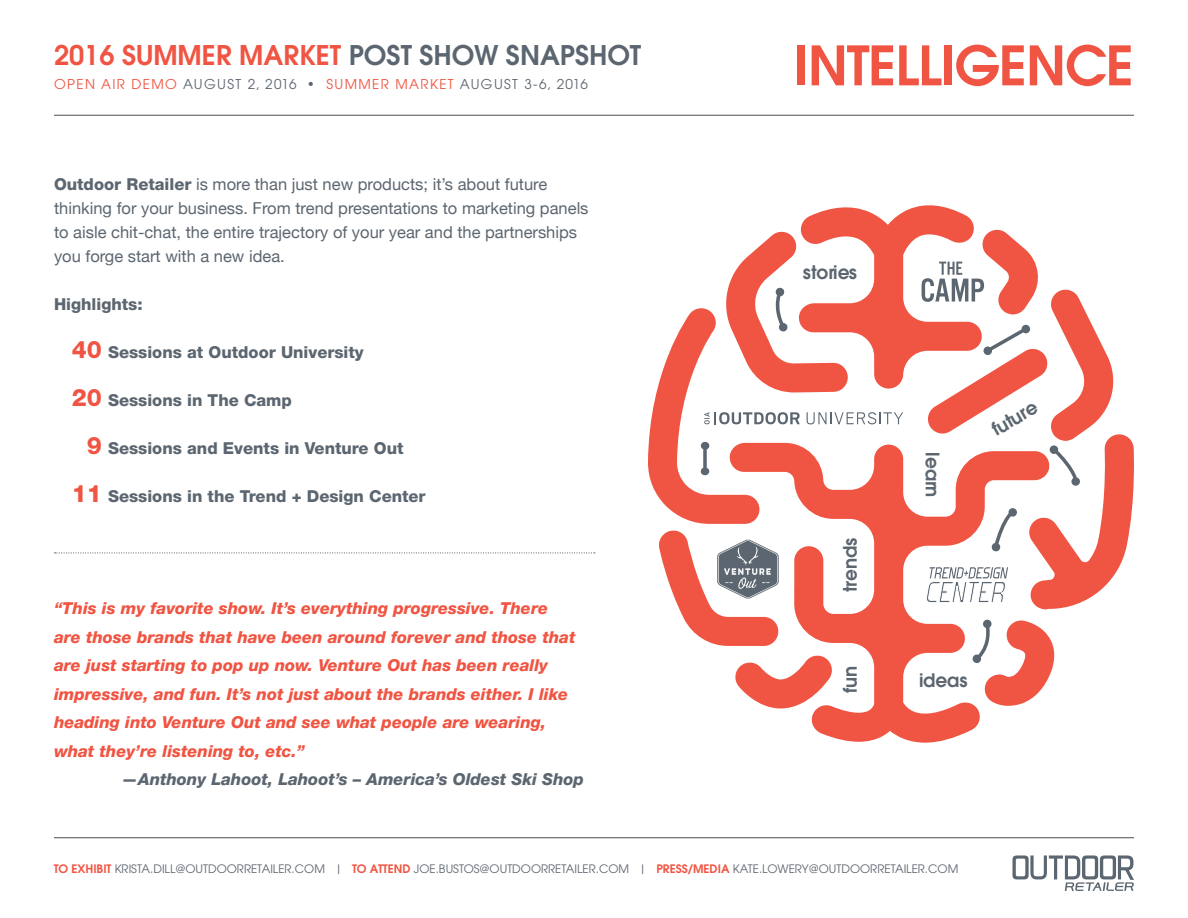
<style>
.page{position:relative;width:1188px;height:918px;background:#fff}
.page>*{position:absolute;margin:0;border:0;box-sizing:border-box;transform-origin:0 0}
.t1{font:600 54px "Avant Garde";letter-spacing:-.02em;color:#f05442}
.t2{font:600 27px "Avant Garde";color:#f05442}
.t3{font:600 18.45px "Avant Garde";color:#5c6670}
.t4{font:italic 800 16.5px/28.5px "Helvetica Neue";color:#f05442}
.t5{font:16.5px/24px "Helvetica Neue";color:#5c6670}
.t6{font:800 16.5px "Helvetica Neue";color:#5c6670}
.t7{font:italic 800 16.5px "Helvetica Neue";color:#5c6670}
.t8{font:13.5px "Avant Garde";letter-spacing:.1em;color:#5c6670}
.t9{font:11.7px "Avant Garde";color:#5c6670}
.s1{color:#5c6670}
.s2{color:#f05442}
.s3{font-weight:800}
.s4{font-size:24px;color:#f05442}
.s5{font-weight:600;color:#f05442}
</style>
<div class="page">
<hr style="left:54px;top:837px;width:1080px;height:1px;background:#4d4d4f">
<hr style="left:54px;top:115px;width:1080px;height:1px;background:#4d4d4f">
<svg style="left:1012px;top:855px;width:122px;height:36px"></svg>
<svg style="left:775px;top:708px;width:205px;height:35px;fill:#f05442"></svg>
<svg style="left:648px;top:205px;width:486px;height:503px"></svg>
<svg style="left:55px;top:552px;width:540px;height:1px"></svg>
<h2 class="t2" style="left:54px;top:37px;width:589px">2016 SUMMER MARKET <span class="s1">POST SHOW SNAPSHOT</span></h2>
<p class="t8" style="left:54px;top:76px;width:535px"><span class="s2">OPEN AIR DEMO</span> AUGUST 2, 2016 • <span class="s2">SUMMER MARKET</span> AUGUST 3-6, 2016</p>
<p class="t5" style="left:54px;top:171px;width:536px"><span class="s3">Outdoor Retailer</span> is more than just new products; it’s about future thinking for your business. From trend presentations to marketing panels to aisle chit-chat, the entire trajectory of your year and the partnerships you forge start with a new idea.</p>
<p class="t6" style="left:54px;top:294px;width:90px">Highlights:</p>
<p class="t6" style="left:72px;top:342px;width:294px"><span class="s4">40</span> Sessions at Outdoor University</p>
<p class="t6" style="left:72px;top:390px;width:222px"><span class="s4">20</span> Sessions in The Camp</p>
<p class="t6" style="left:87px;top:438px;width:318px"><span class="s4">9</span> Sessions and Events in Venture Out</p>
<p class="t6" style="left:72px;top:486px;width:355px"><span class="s4">11</span> Sessions in the Trend + Design Center</p>
<p class="t4" style="left:54px;top:594px;width:523px">“This is my favorite show. It’s everything progressive. There are those brands that have been around forever and those that are just starting to pop up now. Venture Out has been really impressive, and fun. It’s not just about the brands either. I like heading into Venture Out and see what people are wearing, what they’re listening to, etc.”</p>
<p class="t7" style="left:122px;top:769px;width:464px">—Anthony Lahoot, Lahoot’s – America’s Oldest Ski Shop</p>
<h1 class="t1" style="left:794px;top:30px;width:342px">INTELLIGENCE</h1>
<p class="t3" style="left:803px;top:261px;width:56px">stories</p>
<p class="t3" style="left:838px;top:592px;width:56px;rotate:-90deg">trends</p>
<p class="t3" style="left:838px;top:693px;width:28px;rotate:-90deg">fun</p>
<p class="t3" style="left:945px;top:452px;width:46px;rotate:90deg">learn</p>
<p class="t3" style="left:987px;top:420px;width:51px;rotate:-30deg">future</p>
<p class="t3" style="left:919px;top:668px;width:50px">ideas</p>
<p class="t9" style="left:54px;top:862px;width:906px"><span class="s5">TO EXHIBIT</span> KRISTA.DILL@OUTDOORRETAILER.COM | <span class="s5">TO ATTEND</span> JOE.BUSTOS@OUTDOORRETAILER.COM | <span class="s5">PRESS/MEDIA</span> KATE.LOWERY@OUTDOORRETAILER.COM</p>
</div>
